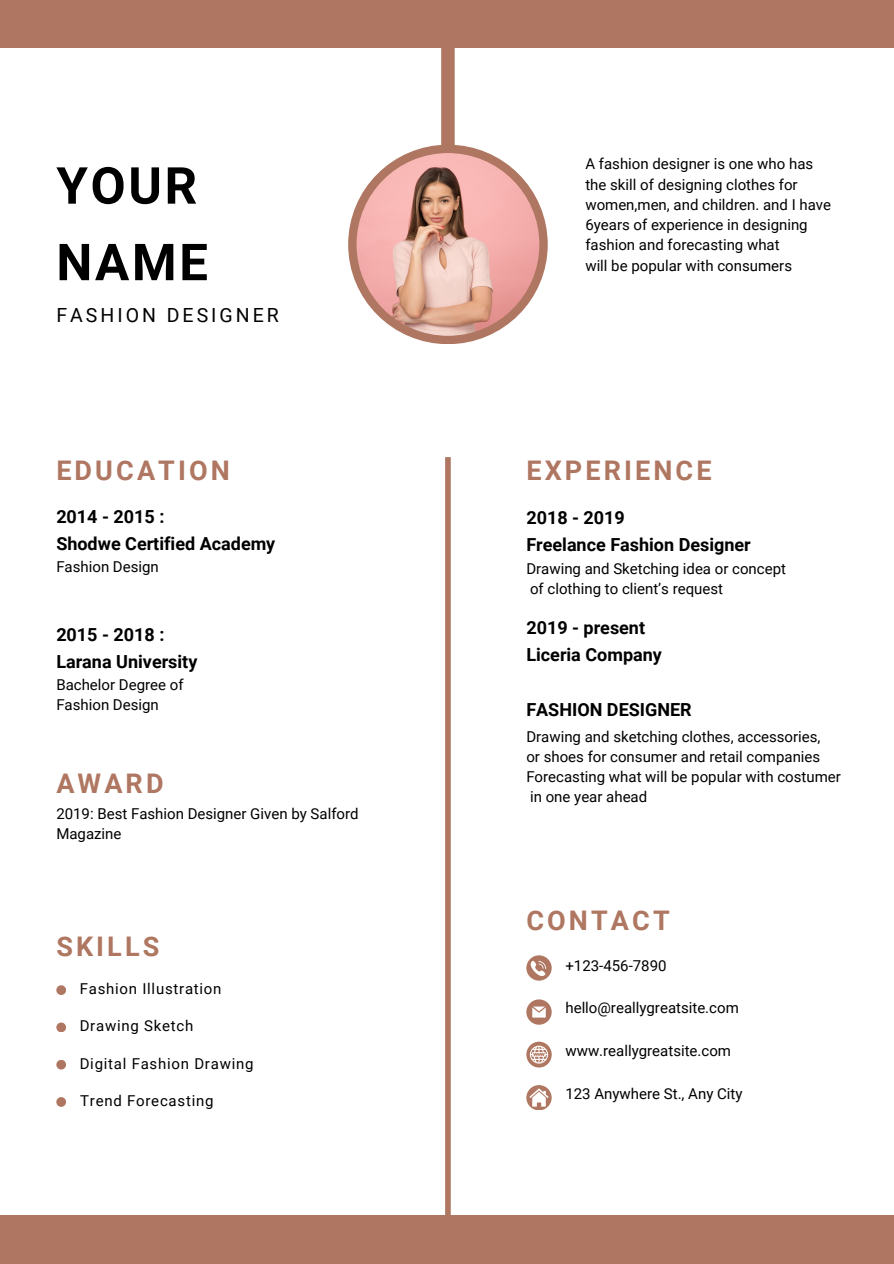
<style>
.page{position:relative;width:894px;height:1264px;background:#fff}
.page>*{position:absolute;margin:0;border:0;box-sizing:border-box;transform-origin:0 0}
.t1{font:700 51px/76.5px "Roboto";letter-spacing:.05em;color:#000}
.t2{font:700 27px "Roboto";letter-spacing:.115em;color:#af7761}
.t3{font:19.5px "Roboto";letter-spacing:.155em;color:#000}
.t4{font:700 18px/27px "Roboto";color:#000}
.t5{font:15px/20.2px "Roboto";color:#000}
.t6{font:15px "Roboto";letter-spacing:.05em;color:#000}
</style>
<div class="page">
<div style="left:445px;top:457px;width:5px;height:806px;background:#af7761"></div>
<div style="left:441px;top:0;width:13px;height:192px;background:#af7761"></div>
<div style="left:56px;top:985px;width:10px;height:10px;background:#af7761;border-radius:50%"></div>
<div style="left:56px;top:1022px;width:10px;height:10px;background:#af7761;border-radius:50%"></div>
<div style="left:56px;top:1059px;width:10px;height:10px;background:#af7761;border-radius:50%"></div>
<div style="left:56px;top:1097px;width:10px;height:9px;background:#af7761;border-radius:50%"></div>
<svg style="left:526px;top:955px;width:25px;height:25px"></svg>
<svg style="left:526px;top:1041px;width:25px;height:26px"></svg>
<svg style="left:526px;top:999px;width:25px;height:25px"></svg>
<svg style="left:526px;top:1085px;width:25px;height:24px"></svg>
<svg style="left:529px;top:1088px;width:19px;height:18px"></svg>
<div style="left:348px;top:145px;width:199px;height:199px;background:#af7761;border-radius:50%"></div>
<img style="left:356px;top:153px;width:183px;height:183px;border-radius:50%">
<div style="left:0;top:1215px;width:893px;height:48px;background:#af7761"></div>
<div style="left:0;top:0;width:893px;height:48px;background:#af7761"></div>
<p class="t1" style="left:56px;top:148px;width:153px">YOUR<br>NAME</p>
<h5 class="t3" style="left:56px;top:303px;width:224px">FASHION DESIGNER</h5>
<p class="t2" style="left:56px;top:454px;width:175px">EDUCATION</p>
<h3 class="t4" style="left:56px;top:503px;width:220px">2014 - 2015 :<br>Shodwe Certified Academy</h3>
<p class="t5" style="left:56px;top:557px;width:104px">Fashion Design</p>
<p class="t4" style="left:56px;top:621px;width:142px">2015 - 2018 :<br>Larana University</p>
<p class="t5" style="left:56px;top:674px;width:129px">Bachelor Degree of</p>
<p class="t5" style="left:56px;top:695px;width:104px">Fashion Design</p>
<p class="t2" style="left:56px;top:768px;width:109px">AWARD</p>
<h2 class="t5" style="left:56px;top:803px;width:304px">2019: Best Fashion Designer Given by Salford<br>Magazine</h2>
<h5 class="t2" style="left:56px;top:930px;width:104px">SKILLS</h5>
<h1 class="t6" style="left:80px;top:980px;width:143px">Fashion Illustration</h1>
<p class="t6" style="left:80px;top:1017px;width:115px">Drawing Sketch</p>
<p class="t6" style="left:80px;top:1054px;width:175px">Digital Fashion Drawing</p>
<p class="t6" style="left:80px;top:1091px;width:135px">Trend Forecasting</p>
<h2 class="t5" style="left:585px;top:154px;width:229px">A fashion designer is one who has</h2>
<h2 class="t5" style="left:585px;top:174px;width:214px">the skill of designing clothes for</h2>
<h5 class="t5" style="left:585px;top:194px;width:247px">women,men, and children. and I have</h5>
<h5 class="t5" style="left:585px;top:215px;width:224px">6years of experience in designing</h5>
<p class="t5" style="left:585px;top:235px;width:196px">fashion and forecasting what</p>
<p class="t5" style="left:585px;top:255px;width:208px">will be popular with consumers</p>
<h2 class="t2" style="left:526px;top:454px;width:187px">EXPERIENCE</h2>
<p class="t4" style="left:526px;top:505px;width:226px">2018 - 2019<br>Freelance Fashion Designer</p>
<h2 class="t5" style="left:526px;top:559px;width:261px">Drawing and Sketching idea or concept</h2>
<p class="t5" style="left:530px;top:579px;width:194px">of clothing to client’s request</p>
<p class="t4" style="left:526px;top:614px;width:137px">2019 - present<br>Liceria Company</p>
<p class="t4" style="left:526px;top:696px;width:167px">FASHION DESIGNER</p>
<p class="t5" style="left:526px;top:726px;width:295px">Drawing and sketching clothes, accessories,</p>
<p class="t5" style="left:526px;top:746px;width:295px">or shoes for consumer and retail companies</p>
<p class="t5" style="left:526px;top:766px;width:316px">Forecasting what will be popular with costumer</p>
<p class="t5" style="left:530px;top:787px;width:119px">in one year ahead</p>
<p class="t2" style="left:526px;top:904px;width:145px">CONTACT</p>
<p class="t5" style="left:565px;top:955px;width:102px">+123-456-7890</p>
<p class="t5" style="left:565px;top:998px;width:175px">hello@reallygreatsite.com</p>
<p class="t5" style="left:565px;top:1040px;width:167px">www.reallygreatsite.com</p>
<p class="t5" style="left:565px;top:1083px;width:178px">123 Anywhere St., Any City</p>
</div>
